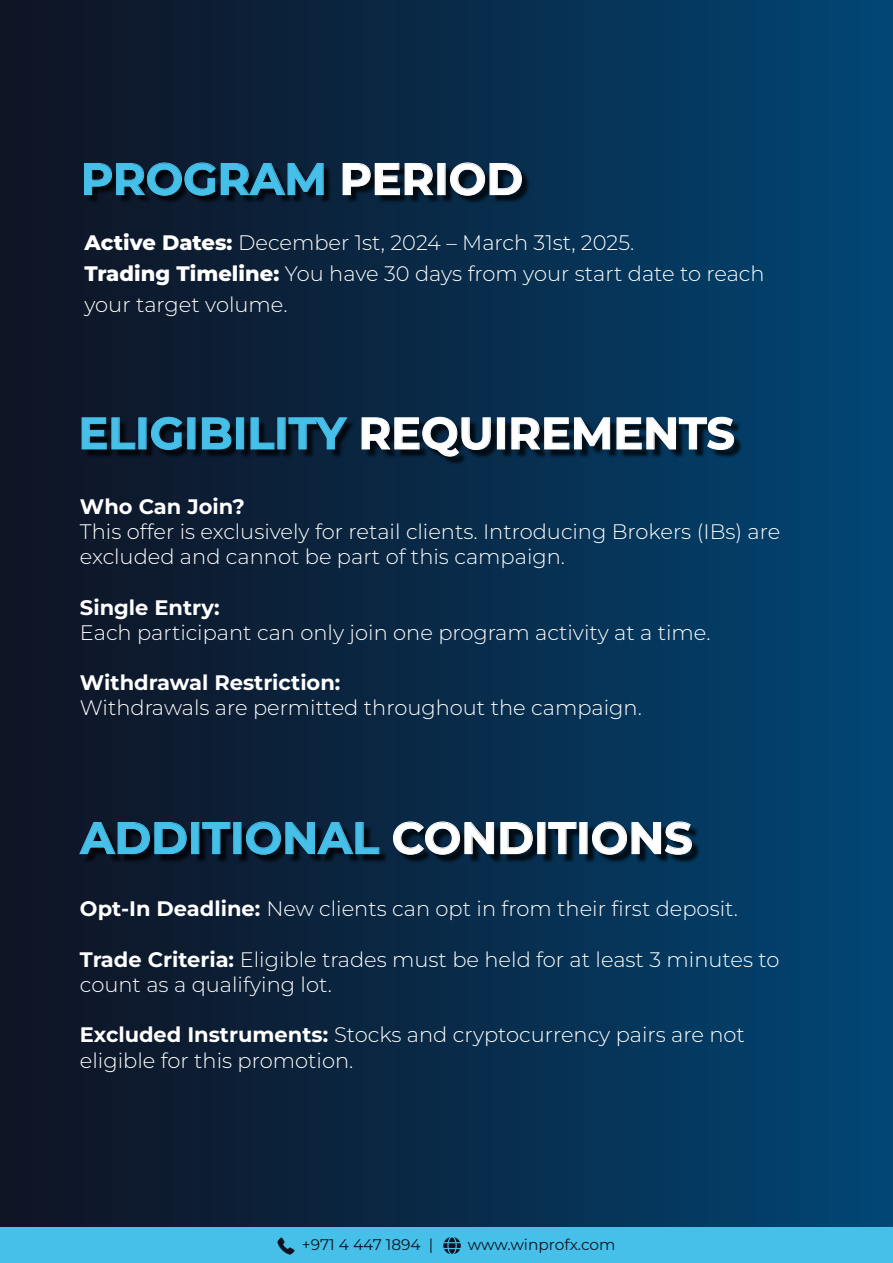
<style>
.page{position:relative;width:893px;height:1263px;background:#fff}
.page>*{position:absolute;margin:0;border:0;box-sizing:border-box;transform-origin:0 0}
.t1{font:700 44.55px "Montserrat";color:#46c0e9}
.t2{font:700 44.55px "Montserrat";color:#fff}
.t3{font:300 21px/25.2px "Montserrat";color:#fff}
.t4{font:700 21px "Montserrat";color:#fff}
.t5{font:15.45px "Montserrat";color:#0f1424}
.s1{color:#fff}
.s2{font-weight:800}
.s3{color:#46c0e9}
.s4{font-weight:700}
</style>
<div class="page">
<div style="left:0;top:0;width:893px;height:1263px;background:linear-gradient(to right,#101220,#014573)"></div>
<img style="left:82px;top:158px;width:452px;height:59px">
<svg style="left:84px;top:163px;width:240px;height:33px"></svg>
<svg style="left:343px;top:163px;width:90px;height:32px"></svg>
<svg style="left:450px;top:163px;width:72px;height:33px"></svg>
<img style="left:80px;top:412px;width:666px;height:59px">
<svg style="left:82px;top:417px;width:53px;height:32px"></svg>
<svg style="left:151px;top:417px;width:31px;height:33px"></svg>
<svg style="left:202px;top:417px;width:29px;height:32px"></svg>
<div style="left:236px;top:418px;width:8px;height:31px;border:1px solid #46c0e9"></div>
<svg style="left:251px;top:417px;width:23px;height:32px"></svg>
<svg style="left:289px;top:417px;width:58px;height:32px"></svg>
<svg style="left:362px;top:417px;width:129px;height:39px"></svg>
<div style="left:497px;top:418px;width:8px;height:31px;border:1px solid #fff"></div>
<svg style="left:512px;top:417px;width:98px;height:32px"></svg>
<svg style="left:617px;top:417px;width:117px;height:33px"></svg>
<img style="left:81px;top:817px;width:623px;height:59px">
<svg style="left:79px;top:822px;width:108px;height:32px"></svg>
<div style="left:191px;top:822px;width:8px;height:32px;border:1px solid #46c0e9"></div>
<svg style="left:202px;top:822px;width:28px;height:32px"></svg>
<svg style="left:246px;top:821px;width:133px;height:33px"></svg>
<svg style="left:393px;top:821px;width:101px;height:33px"></svg>
<svg style="left:501px;top:822px;width:32px;height:32px"></svg>
<svg style="left:548px;top:822px;width:28px;height:32px"></svg>
<svg style="left:592px;top:821px;width:100px;height:33px"></svg>
<div style="left:0;top:1228px;width:893px;height:35px;background:#46c0e9"></div>
<svg style="left:277px;top:1237px;width:18px;height:17px"></svg>
<svg style="left:443px;top:1237px;width:18px;height:17px"></svg>
<h1 class="t1" style="left:81px;top:149px;width:444px">PROGRAM <span class="s1">PERIOD</span></h1>
<p class="t3" style="left:85px;top:226px;width:681px;line-height:31.2px"><span class="s2">Active Dates:</span> December 1st, 2024 – March 31st, 2025.<br><span class="s2">Trading Timeline:</span> You have 30 days from your start date to reach your target volume.</p>
<h1 class="t2" style="left:78px;top:403px;width:658px"><span class="s3">ELIGIBILITY</span> REQUIREMENTS</h1>
<p class="t4" style="left:80px;top:492px;width:166px">Who Can Join?</p>
<p class="t3" style="left:80px;top:518px;width:702px">This offer is exclusively for retail clients. Introducing Brokers (IBs) are excluded and cannot be part of this campaign.</p>
<p class="t4" style="left:80px;top:593px;width:141px">Single Entry:</p>
<p class="t3" style="left:80px;top:619px;width:632px">Each participant can only join one program activity at a time.</p>
<p class="t4" style="left:80px;top:669px;width:262px">Withdrawal Restriction:</p>
<p class="t3" style="left:80px;top:695px;width:563px">Withdrawals are permitted throughout the campaign.</p>
<h1 class="t1" style="left:80px;top:808px;width:614px">ADDITIONAL <span class="s1">CONDITIONS</span></h1>
<p class="t3" style="left:80px;top:896px;width:659px"><span class="s4">Opt-In Deadline:</span> New clients can opt in from their first deposit.</p>
<p class="t3" style="left:80px;top:946px;width:701px"><span class="s4">Trade Criteria:</span> Eligible trades must be held for at least 3 minutes to count as a qualifying lot.</p>
<p class="t3" style="left:80px;top:1022px;width:666px"><span class="s4">Excluded Instruments:</span> Stocks and cryptocurrency pairs are not eligible for this promotion.</p>
<p class="t5" style="left:302px;top:1234px;width:133px">+971 4 447 1894 |</p>
<p class="t5" style="left:468px;top:1234px;width:149px">www.winprofx.com</p>
</div>
